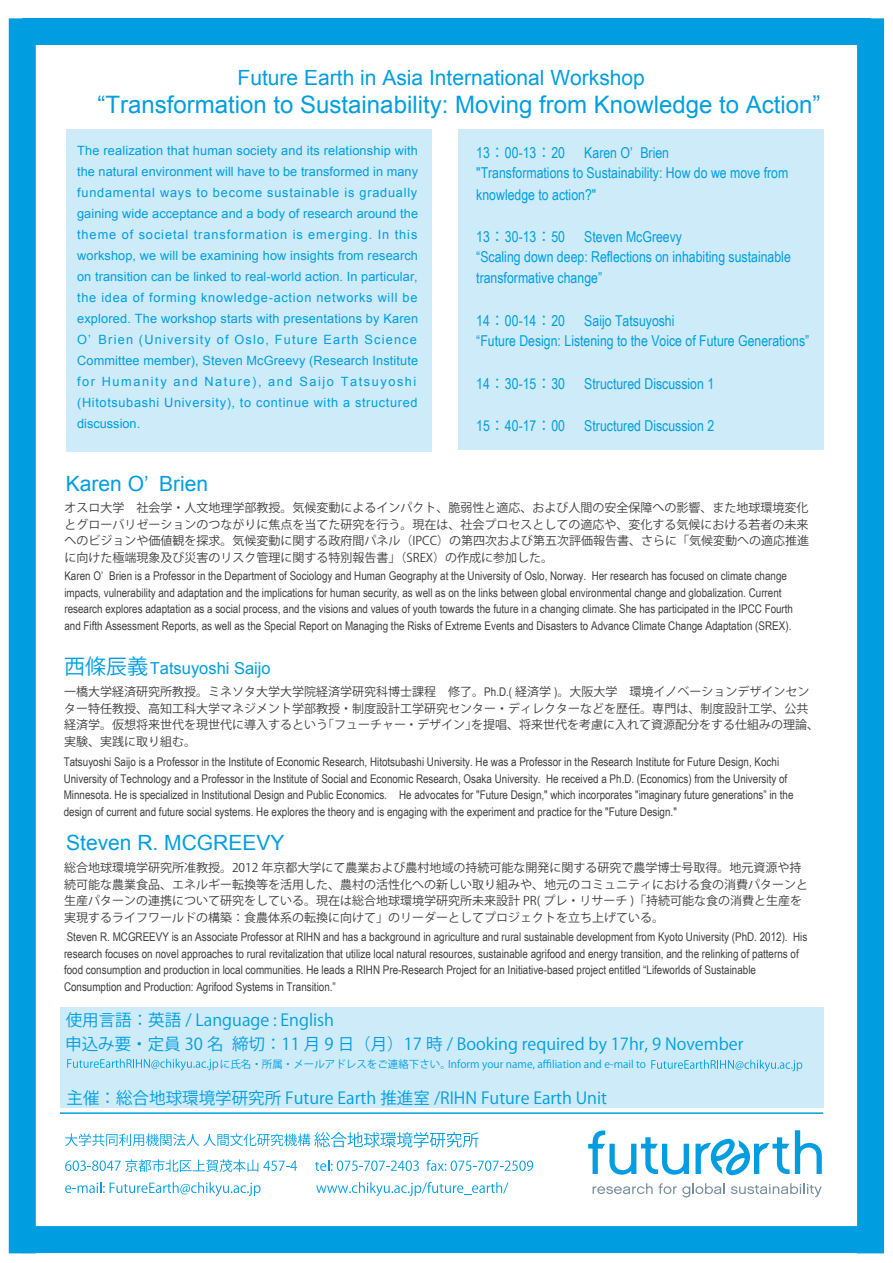
<style>
.page{position:relative;width:893px;height:1263px;background:#fff}
.page>*{position:absolute;margin:0;border:0;box-sizing:border-box;transform-origin:0 0}
.t1{font:24px "Arial";color:#009ee1}
.t2{font:21px "Arial";color:#009ee1}
.t3{font:16.5px "Koz Go Pr 6 N";color:#009ee1}
.t4{font:16.5px "Arial";color:#009ee1}
.t5{font:15px/20.9px "Arial Narrow";color:#009ee1}
.t6{font:12.75px/21px "Arial";letter-spacing:.015em;color:#009ee1}
.t7{font:12px/16.5px "Arial Narrow";color:#3e3e3f}
.t8{font:12px/16.5px "Koz Go Pr 6 N";color:#3e3e3f}
.t9{font:10.5px "Koz Go Pr 6 N";color:#009ee1}
.s1{font-family:"Koz Go Pr 6 N"}
.s2{font-family:"Koz Go Pr 6 N";font-size:21px}
.s3{font-family:"Arial Narrow"}
</style>
<div class="page">
<div style="left:60px;top:1008px;width:763px;height:100px;background:#cdebf9"></div>
<div style="left:458px;top:130px;width:366px;height:320px;background:#cdebf9"></div>
<div style="left:66px;top:130px;width:365px;height:322px;background:#cdebf9"></div>
<svg style="left:593px;top:1183px;width:60px;height:11px"></svg>
<svg style="left:659px;top:1183px;width:66px;height:14px"></svg>
<svg style="left:731px;top:1183px;width:91px;height:14px"></svg>
<svg style="left:695px;top:1130px;width:127px;height:45px"></svg>
<svg style="left:588px;top:1130px;width:101px;height:45px"></svg>
<div style="left:9px;top:18px;width:27px;height:1235px;background:#009ee1"></div>
<div style="left:857px;top:18px;width:27px;height:1235px;background:#009ee1"></div>
<div style="left:22px;top:18px;width:849px;height:27px;background:#009ee1"></div>
<div style="left:22px;top:1226px;width:839px;height:27px;background:#009ee1"></div>
<hr style="left:60px;top:1112px;width:763px;height:2px;background:#009ee1">
<svg style="left:65px;top:1132px;width:413px;height:15px"></svg>
<svg style="left:65px;top:1159px;width:232px;height:13px"></svg>
<svg style="left:315px;top:1160px;width:104px;height:11px"></svg>
<svg style="left:426px;top:1160px;width:107px;height:11px"></svg>
<svg style="left:65px;top:1182px;width:196px;height:14px"></svg>
<svg style="left:316px;top:1182px;width:192px;height:14px"></svg>
<svg style="left:67px;top:1059px;width:151px;height:11px"></svg>
<svg style="left:651px;top:1060px;width:151px;height:11px"></svg>
<h2 class="t2" style="left:238px;top:64px;width:409px">Future Earth in Asia International Workshop</h2>
<h1 class="t1" style="left:98px;top:89px;width:724px">“Transformation to Sustainability: Moving from Knowledge to Action”</h1>
<p class="t6" style="left:77px;top:141px;width:342px">The realization that human society and its relationship with the natural environment will have to be transformed in many fundamental ways to become sustainable is gradually gaining wide acceptance and a body of research around the theme of societal transformation is emerging. In this workshop, we will be examining how insights from research on transition can be linked to real-world action. In particular, the idea of forming knowledge-action networks will be explored. The workshop starts with presentations by Karen O’ Brien (University of Oslo, Future Earth Science Committee member), Steven McGreevy (Research Institute for Humanity and Nature), and Saijo Tatsuyoshi (Hitotsubashi University), to continue with a structured discussion.</p>
<p class="t5" style="left:476px;top:141px;width:313px;text-indent:108px">Karen O’ Brien<br>"Transformations to Sustainability: How do we move from knowledge to action?"</p>
<p class="t5" style="left:476px;top:225px;width:90px">13<span class="s1">：</span>30-13<span class="s1">：</span>50</p>
<p class="t5" style="left:476px;top:141px;width:90px">13<span class="s1">：</span>00-13<span class="s1">：</span>20</p>
<p class="t5" style="left:476px;top:225px;width:316px;text-indent:108px">Steven McGreevy<br>“Scaling down deep: Reflections on inhabiting sustainable transformative change”</p>
<p class="t5" style="left:476px;top:309px;width:90px">14<span class="s1">：</span>00-14<span class="s1">：</span>20</p>
<p class="t5" style="left:476px;top:309px;width:334px;text-indent:108px">Saijo Tatsuyoshi<br>“Future Design: Listening to the Voice of Future Generations”</p>
<p class="t5" style="left:476px;top:372px;width:90px">14<span class="s1">：</span>30-15<span class="s1">：</span>30</p>
<p class="t5" style="left:584px;top:372px;width:131px">Structured Discussion 1</p>
<p class="t5" style="left:476px;top:414px;width:90px">15<span class="s1">：</span>40-17<span class="s1">：</span>00</p>
<p class="t5" style="left:584px;top:414px;width:131px">Structured Discussion 2</p>
<h2 class="t2" style="left:66px;top:470px;width:144px">Karen O’ Brien</h2>
<p class="t8" style="left:64px;top:500px;width:746px;text-align:justify">オスロ大学　社会学・人文地理学部教授。気候変動によるインパクト、脆弱性と適応、および人間の安全保障への影響、また地球環境変化とグローバリゼーションのつながりに焦点を当てた研究を行う。現在は、社会プロセスとしての適応や、変化する気候における若者の未来へのビジョンや価値観を探求。気候変動に関する政府間パネル（IPCC）の第四次および第五次評価報告書、さらに「気候変動への適応推進に向けた極端現象及び災害のリスク管理に関する特別報告書」（SREX）の作成に参加した。</p>
<p class="t7" style="left:64px;top:567px;width:730px">Karen O’ Brien is a Professor in the Department of Sociology and Human Geography at the University of Oslo, Norway. Her research has focused on climate change impacts, vulnerability and adaptation and the implications for human security, as well as on the links between global environmental change and globalization. Current research explores adaptation as a social process, and the visions and values of youth towards the future in a changing climate. She has participated in the IPCC Fourth and Fifth Assessment Reports, as well as the Special Report on Managing the Risks of Extreme Events and Disasters to Advance Climate Change Adaptation (SREX).</p>
<h3 class="t4" style="left:64px;top:657px;width:208px"><span class="s2">西條辰義</span>Tatsuyoshi Saijo</h3>
<p class="t8" style="left:64px;top:684px;width:756px">一橋大学経済研究所教授。ミネソタ大学大学院経済学研究科博士課程　修了。<span class="s3">Ph.D.(</span> 経済学 <span class="s3">)</span>。大阪大学　環境イノベーションデザインセンター特任教授、高知工科大学マネジメント学部教授・制度設計工学研究センター・ディレクターなどを歴任。専門は、制度設計工学、公共経済学。仮想将来世代を現世代に導入するという｢フューチャー・デザイン｣を提唱、将来世代を考慮に入れて資源配分をする仕組みの理論、実験、実践に取り組む。</p>
<p class="t7" style="left:64px;top:753px;width:731px">Tatsuyoshi Saijo is a Professor in the Institute of Economic Research, Hitotsubashi University. He was a Professor in the Research Institute for Future Design, Kochi University of Technology and a Professor in the Institute of Social and Economic Research, Osaka University. He received a Ph.D. (Economics) from the University of Minnesota. He is specialized in Institutional Design and Public Economics. He advocates for "Future Design," which incorporates "imaginary future generations” in the design of current and future social systems. He explores the theory and is engaging with the experiment and practice for the "Future Design."</p>
<h2 class="t2" style="left:66px;top:829px;width:220px">Steven R. MCGREEVY</h2>
<p class="t8" style="left:64px;top:860px;width:746px">総合地球環境学研究所准教授。2012 年京都大学にて農業および農村地域の持続可能な開発に関する研究で農学博士号取得。地元資源や持続可能な農業食品、エネルギー転換等を活用した、農村の活性化への新しい取り組みや、地元のコミュニティにおける食の消費パターンと生産パターンの連携について研究をしている。現在は総合地球環境学研究所未来設計 PR( プレ・リサーチ )「持続可能な食の消費と生産を実現するライフワールドの構築：食農体系の転換に向けて」のリーダーとしてプロジェクトを立ち上げている。</p>
<p class="t7" style="left:64px;top:928px;width:745px">Steven R. MCGREEVY is an Associate Professor at RIHN and has a background in agriculture and rural sustainable development from Kyoto University (PhD. 2012). His research focuses on novel approaches to rural revitalization that utilize local natural resources, sustainable agrifood and energy transition, and the relinking of patterns of food consumption and production in local communities. He leads a RIHN Pre-Research Project for an Initiative-based project entitled “Lifeworlds of Sustainable Consumption and Production: Agrifood Systems in Transition.”</p>
<h3 class="t3" style="left:66px;top:1010px;width:270px">使用言語：英語 / Language : English</h3>
<p class="t9" style="left:220px;top:1058px;width:428px">に氏名・所属・メールアドレスをご連絡下さい。Inform your name, affiliation and e-mail to</p>
<h3 class="t3" style="left:65px;top:1034px;width:160px">申込み要・定員 30 名</h3>
<h3 class="t3" style="left:67px;top:1089px;width:542px">主催：総合地球環境学研究所 Future Earth 推進室 /RIHN Future Earth Unit</h3>
<h3 class="t3" style="left:216px;top:1034px;width:529px">　締切：11 月 9 日（月）17 時 / Booking required by 17hr, 9 November</h3>
</div>
